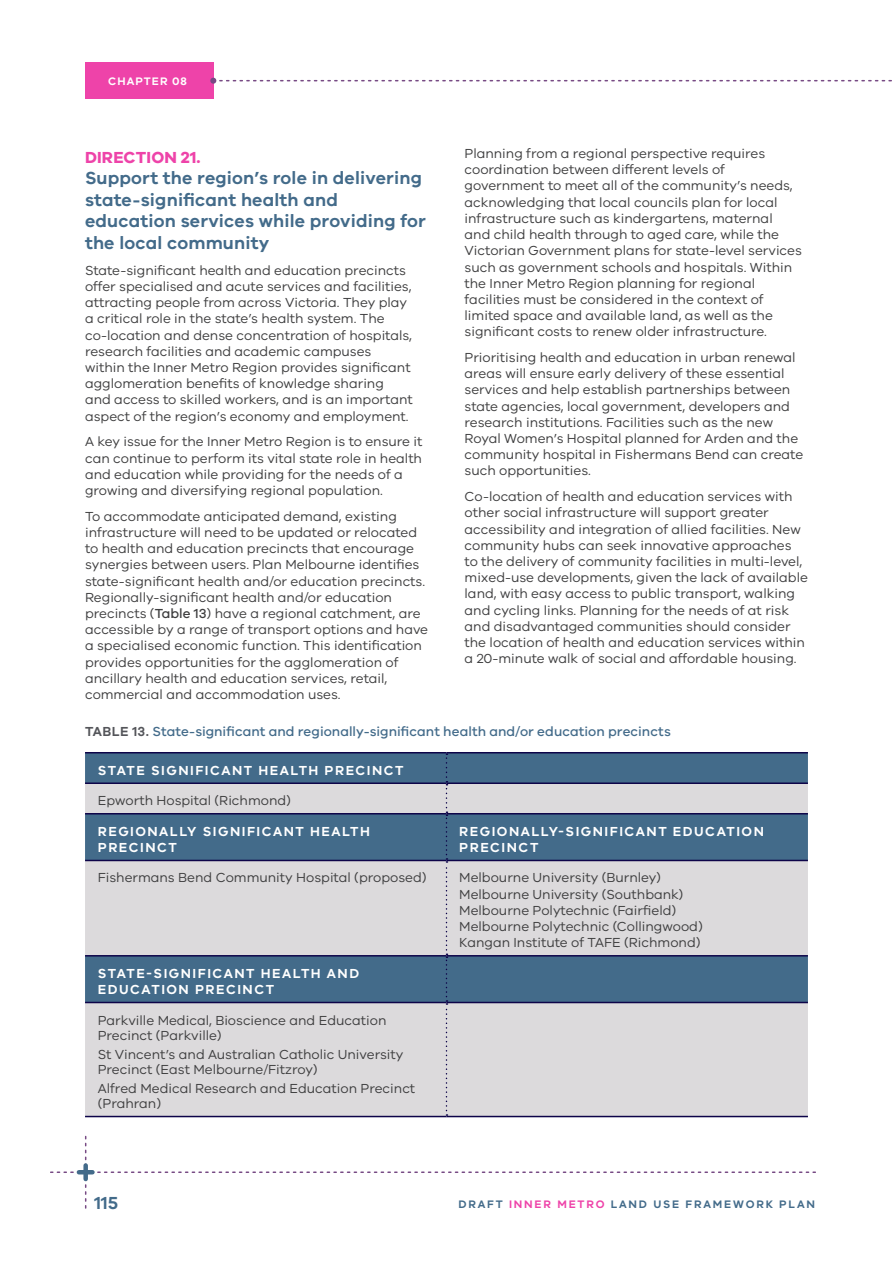
<style>
.page{position:relative;width:893px;height:1263px;background:#fff}
.page>*{position:absolute;margin:0;border:0;box-sizing:border-box;transform-origin:0 0}
.t1{font:600 18px/21.6px "VIC";letter-spacing:.01em;color:#436b8a}
.t2{font:700 16.5px "VIC";color:#ee43a9}
.Body{font:13.5px/16.2px "VIC";color:#3e3e3f}
.Body-2{font:600 13.5px/16.2px "VIC";letter-spacing:.11em;color:#fff}
.t3{font:500 13.5px "VIC";letter-spacing:.005em;color:#436b8a}
.t4{font:600 11.25px "VIC";letter-spacing:.16em;color:#436b8a}
.t5{font:600 11.25px "VIC";letter-spacing:.09em;color:#fff}
.s1{font-weight:500}
.s2{font-weight:600;color:#54555a}
.s3{color:#ee43a9}
</style>
<div class="page">
<div style="left:85px;top:63px;width:128px;height:36px;background:#ee43a9"></div>
<svg style="left:51px;top:1136px;width:764px;height:72px"></svg>
<hr style="left:79px;top:1170px;width:13px;height:4px;background:#436b8a">
<div style="left:83px;top:1165px;width:5px;height:14px;background:#436b8a"></div>
<svg style="left:210px;top:78px;width:682px;height:6px"></svg>
<div style="left:85px;top:753px;width:723px;height:29px;background:#436b8a"></div>
<svg style="left:85px;top:784px;width:723px;height:332px;background:#b0b9c4"></svg>
<hr style="left:85px;top:752px;width:361px;height:1px;background:#0d0449">
<hr style="left:446px;top:752px;width:362px;height:1px;background:#0d0449">
<hr style="left:85px;top:1116px;width:361px;height:1px;background:#0d0449">
<hr style="left:446px;top:1116px;width:362px;height:1px;background:#0d0449">
<svg style="left:446px;top:753px;width:1px;height:363px"></svg>
<hr style="left:85px;top:782px;width:361px;height:2px;background:#0d0449">
<hr style="left:446px;top:782px;width:362px;height:2px;background:#0d0449">
<hr style="left:85px;top:813px;width:361px;height:1px;background:#0d0449">
<hr style="left:446px;top:813px;width:362px;height:1px;background:#0d0449">
<hr style="left:85px;top:860px;width:361px;height:1px;background:#0d0449">
<hr style="left:446px;top:860px;width:362px;height:1px;background:#0d0449">
<hr style="left:85px;top:955px;width:361px;height:1px;background:#0d0449">
<hr style="left:446px;top:955px;width:362px;height:1px;background:#0d0449">
<hr style="left:85px;top:1002px;width:361px;height:1px;background:#0d0449">
<hr style="left:446px;top:1002px;width:362px;height:1px;background:#0d0449">
<p class="t5" style="left:108px;top:75px;width:80px">CHAPTER 08</p>
<p class="t2" style="left:85px;top:147px;width:23px">DIRECTION</p>
<p class="t2" style="left:181px;top:147px;width:21px">21.</p>
<p class="t1" style="left:85px;top:167px;width:342px">Support the region’s role in delivering state-significant health and education services while providing for the local community</p>
<p class="Body" style="left:85px;top:262px;width:329px">State-significant health and education precincts offer specialised and acute services and facilities, attracting people from across Victoria. They play a critical role in the state’s health system. The co-location and dense concentration of hospitals, research facilities and academic campuses within the Inner Metro Region provides significant agglomeration benefits of knowledge sharing and access to skilled workers, and is an important aspect of the region’s economy and employment.</p>
<p class="Body" style="left:85px;top:433px;width:339px">A key issue for the Inner Metro Region is to ensure it can continue to perform its vital state role in health and education while providing for the needs of a growing and diversifying regional population.</p>
<p class="Body" style="left:85px;top:508px;width:345px">To accommodate anticipated demand, existing infrastructure will need to be updated or relocated to health and education precincts that encourage synergies between users. Plan Melbourne identifies state-significant health and/or education precincts.<br>Regionally-significant health and/or education precincts (<span class="s1">Table 13</span>) have a regional catchment, are accessible by a range of transport options and have a specialised economic function. This identification provides opportunities for the agglomeration of ancillary health and education services, retail, commercial and accommodation uses.</p>
<p class="Body" style="left:465px;top:145px;width:339px">Planning from a regional perspective requires coordination between different levels of government to meet all of the community’s needs, acknowledging that local councils plan for local infrastructure such as kindergartens, maternal and child health through to aged care, while the Victorian Government plans for state-level services such as government schools and hospitals. Within the Inner Metro Region planning for regional facilities must be considered in the context of limited space and available land, as well as the significant costs to renew older infrastructure.</p>
<p class="Body" style="left:465px;top:349px;width:340px">Prioritising health and education in urban renewal areas will ensure early delivery of these essential services and help establish partnerships between state agencies, local government, developers and research institutions. Facilities such as the new Royal Women’s Hospital planned for Arden and the community hospital in Fishermans Bend can create such opportunities.</p>
<p class="Body" style="left:465px;top:488px;width:345px">Co-location of health and education services with other social infrastructure will support greater accessibility and integration of allied facilities. New community hubs can seek innovative approaches to the delivery of community facilities in multi-level, mixed-use developments, given the lack of available land, with easy access to public transport, walking and cycling links. Planning for the needs of at risk and disadvantaged communities should consider the location of health and education services within a 20-minute walk of social and affordable housing.</p>
<p class="t3" style="left:85px;top:724px;width:587px"><span class="s2">Table 13.</span> State-significant and regionally-significant health and/or education precincts</p>
<p class="Body-2" style="left:98px;top:762px;width:73px">STATE SIGNI</p>
<p class="Body-2" style="left:195px;top:762px;width:210px">FICANT HEALTH PRECINCT</p>
<p class="Body" style="left:98px;top:792px;width:195px">Epworth Hospital (Richmond)</p>
<p class="Body-2" style="left:98px;top:823px;width:124px">REGIONALLY SIGNI</p>
<p class="Body-2" style="left:247px;top:823px;width:125px">FICANT HEALTH</p>
<p class="Body-2" style="left:98px;top:839px;width:81px">PRECINCT</p>
<p class="Body-2" style="left:459px;top:823px;width:126px">REGIONALLY-SIGNI</p>
<p class="Body-2" style="left:610px;top:823px;width:154px">FICANT EDUCATION</p>
<p class="Body-2" style="left:459px;top:839px;width:81px">PRECINCT</p>
<p class="Body" style="left:98px;top:869px;width:330px">Fishermans Bend Community Hospital (proposed)</p>
<p class="Body" style="left:459px;top:869px;width:245px">Melbourne University (Burnley)<br>Melbourne University (Southbank)<br>Melbourne Polytechnic (Fairfield)<br>Melbourne Polytechnic (Collingwood)<br>Kangan Institute of TAFE (Richmond)</p>
<p class="Body-2" style="left:98px;top:965px;width:75px">STATE-SIGNI</p>
<p class="Body-2" style="left:98px;top:965px;width:263px;text-indent:100px">FICANT HEALTH AND<br>EDUCATION PRECINCT</p>
<p class="Body" style="left:98px;top:1012px;width:290px;line-height:15px">Parkville Medical, Bioscience and Education<br>Precinct (Parkville)</p>
<p class="Body" style="left:98px;top:1046px;width:307px;line-height:15px">St Vincent’s and Australian Catholic University<br>Precinct (East Melbourne/Fitzroy)</p>
<p class="Body" style="left:98px;top:1080px;width:319px;line-height:15px">Alfred Medical Research and Education Precinct (Prahran)</p>
<h1 class="t1" style="left:94px;top:1191px;width:25px">115</h1>
<p class="t4" style="left:458px;top:1197px;width:358px">DRAFT <span class="s3">INNER METRO</span> LAND USE FRAMEWORK PLAN</p>
</div>
